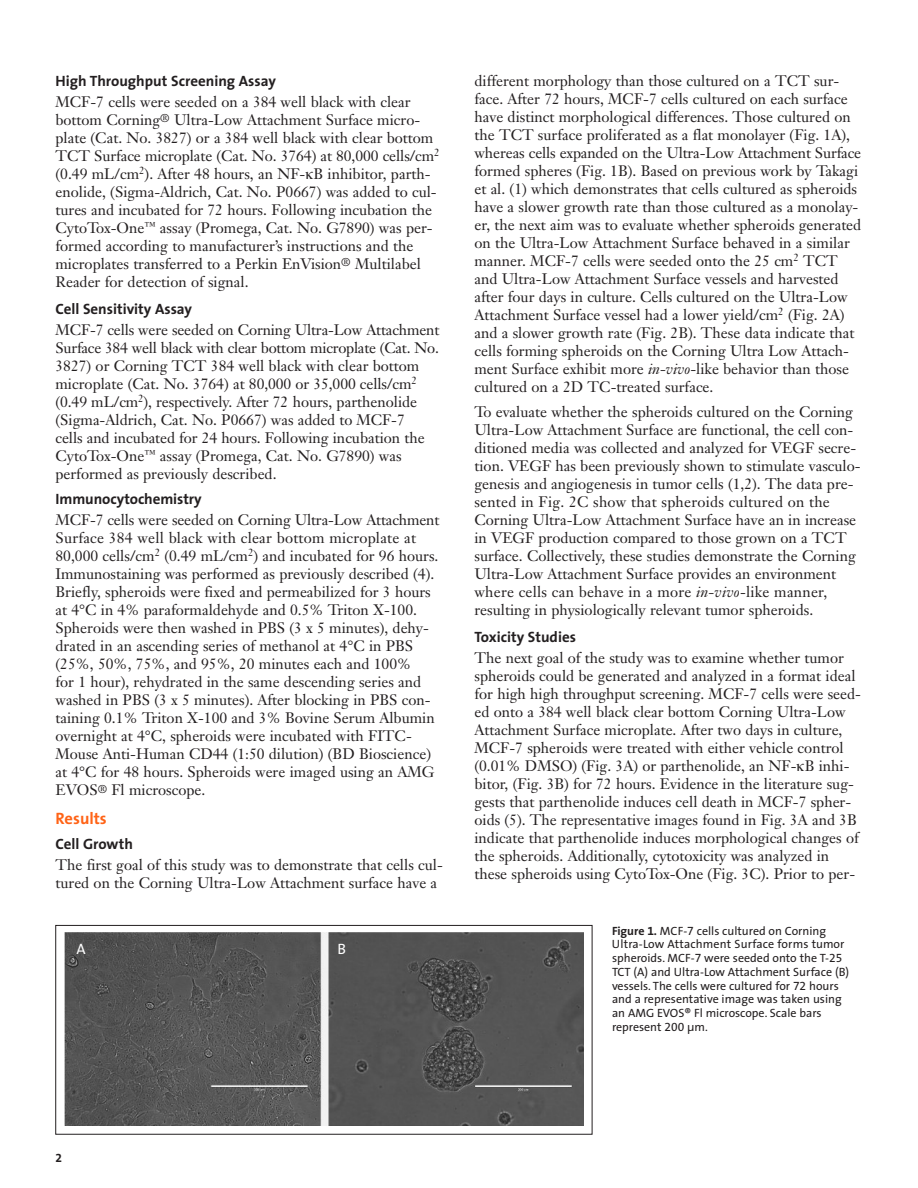
<style>
.page{position:relative;width:918px;height:1188px;background:#fff}
.page>*{position:absolute;margin:0;border:0;box-sizing:border-box;transform-origin:0 0}
.t1{font:700 16.5px "The Sans";color:#ff6316}
.t2{font:15px/18px "Janson Text";color:#231f20}
.t3{font:700 15px "The Sans";color:#231f20}
.t4{font:15px "The Sans";color:#fff}
.t5{font:12px/13.8px "The Sans";color:#231f20}
.t6{font:12px "The Sans Bold Expert";color:#231f20}
.s1{font-style:italic}
.s2{font-weight:700}
.s3{font-family:"The Sans Bold Expert"}
.s4{font-family:"The Sans Expert"}
</style>
<div class="page">
<img style="left:65px;top:932px;width:518px;height:193px">
<div style="left:56px;top:925px;width:536px;height:209px;border:1px solid #231f20"></div>
<p class="t3" style="left:56px;top:75px;width:222px">High Throughput Screening Assay</p>
<p class="t2" style="left:55px;top:94px;width:386px">MCF-7 cells were seeded on a 384 well black with clear bottom Corning<sup>®</sup> Ultra-Low Attachment Surface micro&shy;plate (Cat. No. 3827) or a 384 well black with clear bottom TCT Surface microplate (Cat. No. 3764) at 80,000 cells/cm<sup>2 </sup>(0.49 mL/cm<sup>2</sup>). After 48 hours, an NF- B inhibitor, parth&shy;enolide, (Sigma-Aldrich, Cat. No. P0667) was added to cul&shy;tures and incubated for 72 hours. Following incubation the CytoTox-One<sup>™</sup> assay (Promega, Cat. No. G7890) was per&shy;formed according to manufacturer’s instructions and the microplates transferred to a Perkin EnVision<sup>®</sup> Multilabel Reader for detection of signal.</p>
<p class="t3" style="left:56px;top:303px;width:138px">Cell Sensitivity Assay</p>
<p class="t2" style="left:55px;top:322px;width:385px">MCF-7 cells were seeded on Corning Ultra-Low Attachment Surface 384 well black with clear bottom microplate (Cat. No.<br>3827) or Corning TCT 384 well black with clear bottom microplate (Cat. No. 3764) at 80,000 or 35,000 cells/cm<sup>2 </sup>(0.49 mL/cm<sup>2</sup>), respectively. After 72 hours, parthenolide (Sigma-Aldrich, Cat. No. P0667) was added to MCF-7<br>cells and incubated for 24 hours. Following incubation the CytoTox-One<sup>™</sup> assay (Promega, Cat. No. G7890) was performed as previously described.</p>
<p class="t3" style="left:55px;top:493px;width:148px">Immunocytochemistry</p>
<p class="t2" style="left:55px;top:513px;width:385px">MCF-7 cells were seeded on Corning Ultra-Low Attachment Surface 384 well black with clear bottom microplate at 80,000 cells/cm<sup>2</sup> (0.49 mL/cm<sup>2</sup>) and incubated for 96 hours.<br>Immunostaining was performed as previously described (4).<br>Briefly, spheroids were fixed and permeabilized for 3 hours at 4°C in 4% paraformaldehyde and 0.5% Triton X-100.<br>Spheroids were then washed in PBS (3 x 5 minutes), dehy&shy;drated in an ascending series of methanol at 4°C in PBS (25%, 50%, 75%, and 95%, 20 minutes each and 100%<br>for 1 hour), rehydrated in the same descending series and washed in PBS (3 x 5 minutes). After blocking in PBS con&shy;taining 0.1% Triton X-100 and 3% Bovine Serum Albumin overnight at 4°C, spheroids were incubated with FITC-Mouse Anti-Human CD44 (1:50 dilution) (BD Bioscience) at 4°C for 48 hours. Spheroids were imaged using an AMG EVOS<sup>®</sup> Fl microscope.</p>
<p class="t1" style="left:56px;top:812px;width:53px">Results</p>
<p class="t3" style="left:56px;top:838px;width:79px">Cell Growth</p>
<p class="t2" style="left:56px;top:858px;width:389px">The first goal of this study was to demonstrate that cells cul&shy;tured on the Corning Ultra-Low Attachment surface have a</p>
<p class="t4" style="left:76px;top:943px;width:11px">A</p>
<p class="t4" style="left:338px;top:943px;width:10px">B</p>
<p class="t2" style="left:474px;top:73px;width:388px">different morphology than those cultured on a TCT sur&shy;face. After 72 hours, MCF-7 cells cultured on each surface have distinct morphological differences. Those cultured on the TCT surface proliferated as a flat monolayer (Fig. 1A), whereas cells expanded on the Ultra-Low Attachment Surface formed spheres (Fig. 1B). Based on previous work by Takagi et al. (1) which demonstrates that cells cultured as spheroids have a slower growth rate than those cultured as a monolay&shy;er, the next aim was to evaluate whether spheroids generated on the Ultra-Low Attachment Surface behaved in a similar manner. MCF-7 cells were seeded onto the 25 cm<sup>2</sup> TCT and Ultra-Low Attachment Surface vessels and harvested after four days in culture. Cells cultured on the Ultra-Low Attachment Surface vessel had a lower yield/cm<sup>2</sup> (Fig. 2A) and a slower growth rate (Fig. 2B). These data indicate that cells forming spheroids on the Corning Ultra Low Attach&shy;ment Surface exhibit more <span class="s1">in-vivo</span>-like behavior than those cultured on a 2D TC-treated surface.</p>
<p class="t2" style="left:474px;top:405px;width:388px">To evaluate whether the spheroids cultured on the Corning Ultra-Low Attachment Surface are functional, the cell con&shy;ditioned media was collected and analyzed for VEGF secre&shy;tion. VEGF has been previously shown to stimulate vasculo&shy;genesis and angiogenesis in tumor cells (1,2). The data pre&shy;sented in Fig. 2C show that spheroids cultured on the Corning Ultra-Low Attachment Surface have an in increase in VEGF production compared to those grown on a TCT surface. Collectively, these studies demonstrate the Corning Ultra-Low Attachment Surface provides an environment where cells can behave in a more <span class="s1">in-vivo</span>-like manner, resulting in physiologically relevant tumor spheroids.</p>
<p class="t3" style="left:474px;top:631px;width:103px">Toxicity Studies</p>
<p class="t2" style="left:474px;top:651px;width:388px">The next goal of the study was to examine whether tumor spheroids could be generated and analyzed in a format ideal for high high throughput screening. MCF-7 cells were seed&shy;ed onto a 384 well black clear bottom Corning Ultra-Low Attachment Surface microplate. After two days in culture, MCF-7 spheroids were treated with either vehicle control (0.01% DMSO) (Fig. 3A) or parthenolide, an NF- B inhi&shy;bitor, (Fig. 3B) for 72 hours. Evidence in the literature sug&shy;gests that parthenolide induces cell death in MCF-7 spher&shy;oids (5). The representative images found in Fig. 3A and 3B indicate that parthenolide induces morphological changes of the spheroids. Additionally, cytotoxicity was analyzed in these spheroids using CytoTox-One (Fig. 3C). Prior to per-</p>
<p class="t5" style="left:612px;top:925px;width:239px"><span class="s2">Figure</span> <span class="s3">1.</span> MCF-<span class="s4">7</span> cells cultured on Corning Ultra-Low Attachment Surface forms tumor spheroids. MCF-<span class="s4">7</span> were seeded onto the T-<span class="s4">25<br></span>TCT (A) and Ultra-Low Attachment Surface (B) vessels. The cells were cultured for <span class="s4">72</span> hours and a representative image was taken using an AMG EVOS® Fl microscope. Scale bars represent <span class="s4">200</span> µm.</p>
<p class="t6" style="left:56px;top:1154px;width:8px">2</p>
</div>
